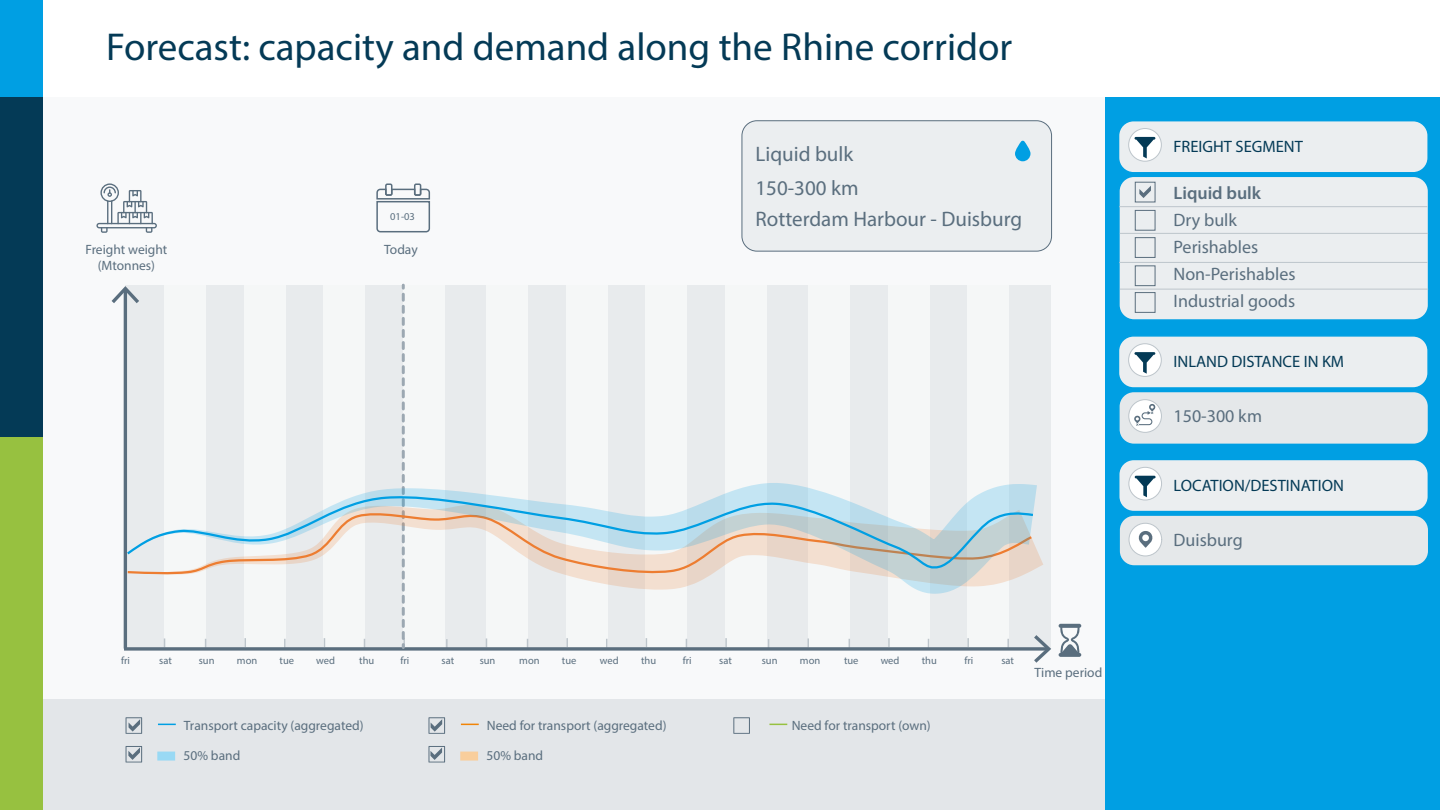
<style>
.page{position:relative;width:1440px;height:810px;background:#fff}
.page>*{position:absolute;margin:0;border:0;box-sizing:border-box;transform-origin:0 0}
.t1{font:39px "Myriad Pro";color:#043a56}
.t2{font:21px/34.2px "Myriad Pro";color:#5a6e7e}
.t3{font:18px/27px "Myriad Pro";color:#5a6e7e}
.t4{font:600 18px "Myriad Pro";color:#5a6e7e}
.t5{font:16.5px "Myriad Pro";color:#043a56}
.t6{font:13.5px/16.2px "Myriad Pro";color:#5a6e7e;text-align:center}
.t7{font:10.5px "Myriad Pro";color:#5a6e7e}
</style>
<div class="page">
<div style="left:43px;top:98px;width:1062px;height:712px;background:#f8f9fa"></div>
<div style="left:44px;top:699px;width:1061px;height:111px;background:#dee2e5"></div>
<div style="left:1106px;top:98px;width:334px;height:712px;background:#009fe3"></div>
<div style="left:125px;top:285px;width:926px;height:363px;background:#e8ebed"></div>
<div style="left:808px;top:285px;width:41px;height:363px;background:#f5f7f7"></div>
<div style="left:888px;top:285px;width:41px;height:363px;background:#f5f7f7"></div>
<div style="left:967px;top:285px;width:42px;height:363px;background:#f5f7f7"></div>
<div style="left:486px;top:285px;width:42px;height:363px;background:#f5f7f7"></div>
<div style="left:566px;top:285px;width:42px;height:363px;background:#f5f7f7"></div>
<div style="left:646px;top:285px;width:41px;height:363px;background:#f5f7f7"></div>
<div style="left:725px;top:285px;width:42px;height:363px;background:#f5f7f7"></div>
<div style="left:164px;top:285px;width:42px;height:363px;background:#f5f7f7"></div>
<div style="left:244px;top:285px;width:42px;height:363px;background:#f5f7f7"></div>
<div style="left:324px;top:285px;width:41px;height:363px;background:#f5f7f7"></div>
<div style="left:403px;top:285px;width:42px;height:363px;background:#f5f7f7"></div>
<hr style="left:124px;top:290px;width:3px;height:359px;background:#5a6e7e">
<svg style="left:112px;top:286px;width:27px;height:17px"></svg>
<svg style="left:376px;top:188px;width:55px;height:45px"></svg>
<div style="left:385px;top:183px;width:7px;height:13px;border:2px solid #5a6e7e"></div>
<div style="left:414px;top:183px;width:7px;height:13px;border:2px solid #5a6e7e"></div>
<svg style="left:1059px;top:653px;width:22px;height:4px"></svg>
<hr style="left:1059px;top:624px;width:22px;height:4px;background:#5a6e7e;border-radius:2px">
<svg style="left:1059px;top:627px;width:22px;height:28px"></svg>
<svg style="left:96px;top:183px;width:61px;height:50px"></svg>
<div style="left:1119px;top:121px;width:309px;height:52px;background:#ebeef0;border-radius:15px"></div>
<div style="left:1118px;top:120px;width:311px;height:54px;border:2px solid #009fe3;border-radius:15px"></div>
<div style="left:1119px;top:176px;width:310px;height:144px;background:#ebeef0;border-radius:15px"></div>
<div style="left:1118px;top:176px;width:311px;height:145px;border:2px solid #009fe3;border-radius:15px"></div>
<svg style="left:1128px;top:128px;width:34px;height:34px"></svg>
<svg style="left:1135px;top:137px;width:20px;height:21px"></svg>
<div style="left:1118px;top:336px;width:310px;height:52px;background:#ebeef0;border-radius:15px"></div>
<div style="left:1118px;top:335px;width:311px;height:54px;border:2px solid #009fe3;border-radius:15px"></div>
<div style="left:1119px;top:392px;width:309px;height:52px;background:#e5e8ea;border-radius:15px"></div>
<div style="left:1118px;top:391px;width:311px;height:54px;border:2px solid #009fe3;border-radius:15px"></div>
<svg style="left:1128px;top:343px;width:34px;height:34px"></svg>
<svg style="left:1134px;top:352px;width:21px;height:22px"></svg>
<svg style="left:1128px;top:399px;width:34px;height:34px"></svg>
<svg style="left:1134px;top:404px;width:22px;height:22px"></svg>
<hr style="left:1119px;top:206px;width:308px;height:1px;background:#bdc5cb">
<hr style="left:1120px;top:233px;width:308px;height:1px;background:#bdc5cb">
<div style="left:1119px;top:459px;width:309px;height:53px;background:#ebeef0;border-radius:15px"></div>
<div style="left:1118px;top:459px;width:311px;height:53px;border:2px solid #009fe3;border-radius:15px"></div>
<div style="left:1119px;top:515px;width:310px;height:51px;background:#e5e8ea;border-radius:15px"></div>
<div style="left:1118px;top:514px;width:311px;height:53px;border:2px solid #009fe3;border-radius:15px"></div>
<svg style="left:1128px;top:467px;width:34px;height:33px"></svg>
<svg style="left:1135px;top:476px;width:21px;height:21px"></svg>
<div style="left:1129px;top:523px;width:33px;height:33px;background:#fff;border:1px solid #bdc5cb;border-radius:50%"></div>
<svg style="left:1138px;top:531px;width:15px;height:17px"></svg>
<div style="left:742px;top:121px;width:310px;height:130px;background:#ebeef0;border-radius:15px"></div>
<div style="left:742px;top:120px;width:310px;height:132px;border:1px solid #5a6e7e;border-radius:15px"></div>
<svg style="left:284px;top:639px;width:2px;height:8px"></svg>
<svg style="left:446px;top:639px;width:2px;height:8px"></svg>
<svg style="left:566px;top:638px;width:2px;height:9px"></svg>
<svg style="left:725px;top:638px;width:2px;height:9px"></svg>
<svg style="left:807px;top:638px;width:2px;height:9px"></svg>
<svg style="left:888px;top:638px;width:2px;height:9px"></svg>
<svg style="left:967px;top:638px;width:2px;height:9px"></svg>
<svg style="left:1007px;top:639px;width:2px;height:8px"></svg>
<svg style="left:124px;top:647px;width:910px;height:4px;background:#718290"></svg>
<svg style="left:1034px;top:635px;width:17px;height:28px"></svg>
<svg style="left:402px;top:294px;width:3px;height:354px"></svg>
<hr style="left:1119px;top:262px;width:309px;height:1px;background:#bdc5cb">
<hr style="left:1120px;top:289px;width:308px;height:1px;background:#bdc5cb">
<div style="left:1135px;top:182px;width:20px;height:20px;border:1px solid #5a6e7e"></div>
<div style="left:1135px;top:210px;width:20px;height:21px;border:1px solid #5a6e7e"></div>
<div style="left:1135px;top:237px;width:20px;height:21px;border:1px solid #5a6e7e"></div>
<div style="left:1135px;top:265px;width:20px;height:21px;border:1px solid #5a6e7e"></div>
<div style="left:1135px;top:292px;width:20px;height:21px;border:1px solid #5a6e7e"></div>
<svg style="left:158px;top:724px;width:18px;height:1px"></svg>
<div style="left:157px;top:752px;width:18px;height:9px;background:#99d9f4"></div>
<svg style="left:461px;top:724px;width:18px;height:1px"></svg>
<div style="left:460px;top:752px;width:18px;height:9px;background:#f9ce9c"></div>
<svg style="left:733px;top:717px;width:17px;height:17px"></svg>
<svg style="left:769px;top:724px;width:18px;height:1px"></svg>
<svg style="left:126px;top:717px;width:16px;height:17px"></svg>
<svg style="left:126px;top:746px;width:16px;height:17px"></svg>
<svg style="left:428px;top:717px;width:17px;height:17px"></svg>
<svg style="left:428px;top:746px;width:17px;height:17px"></svg>
<svg style="left:1139px;top:186px;width:12px;height:12px"></svg>
<div style="left:0;top:0;width:43px;height:98px;background:#009fe3"></div>
<div style="left:0;top:98px;width:43px;height:340px;background:#043a56"></div>
<div style="left:0;top:437px;width:43px;height:373px;background:#97c140"></div>
<svg style="left:1015px;top:140px;width:16px;height:21px"></svg>
<svg style="left:128px;top:483px;width:909px;height:111px"></svg>
<h1 class="t1" style="left:106px;top:23px;width:908px">Forecast: capacity and demand along the Rhine corridor</h1>
<p class="t7" style="left:390px;top:210px;width:26px">01-03</p>
<p class="t6" style="left:85px;top:241px;width:83px">Freight weight (Mtonnes)</p>
<p class="t6" style="left:384px;top:241px;width:35px">Today</p>
<h2 class="t2" style="left:756px;top:136px;width:105px">Liquid bulk<br>150-300 km</h2>
<h2 class="t2" style="left:756px;top:202px;width:268px">Rotterdam Harbour - Duisburg</h2>
<p class="t7" style="left:121px;top:654px;width:10px">fri</p>
<p class="t7" style="left:159px;top:654px;width:14px">sat</p>
<p class="t7" style="left:199px;top:654px;width:17px">sun</p>
<p class="t7" style="left:237px;top:654px;width:22px">mon</p>
<p class="t7" style="left:280px;top:654px;width:16px">tue</p>
<p class="t7" style="left:316px;top:654px;width:20px">wed</p>
<p class="t7" style="left:359px;top:654px;width:17px">thu</p>
<p class="t7" style="left:400px;top:654px;width:10px">fri</p>
<p class="t7" style="left:442px;top:654px;width:14px">sat</p>
<p class="t7" style="left:480px;top:654px;width:17px">sun</p>
<p class="t7" style="left:519px;top:654px;width:22px">mon</p>
<p class="t7" style="left:562px;top:654px;width:16px">tue</p>
<p class="t7" style="left:600px;top:654px;width:20px">wed</p>
<p class="t7" style="left:641px;top:654px;width:17px">thu</p>
<p class="t7" style="left:683px;top:654px;width:10px">fri</p>
<p class="t7" style="left:719px;top:654px;width:14px">sat</p>
<p class="t7" style="left:762px;top:654px;width:17px">sun</p>
<p class="t7" style="left:800px;top:654px;width:22px">mon</p>
<p class="t7" style="left:844px;top:654px;width:16px">tue</p>
<p class="t7" style="left:881px;top:654px;width:20px">wed</p>
<p class="t7" style="left:922px;top:654px;width:17px">thu</p>
<p class="t7" style="left:964px;top:654px;width:10px">fri</p>
<p class="t7" style="left:1001px;top:654px;width:14px">sat</p>
<p class="t6" style="left:184px;top:717px;width:181px">Transport capacity (aggregated)</p>
<p class="t6" style="left:184px;top:748px;width:58px">50% band</p>
<p class="t6" style="left:487px;top:717px;width:181px">Need for transport (aggregated)</p>
<p class="t6" style="left:487px;top:748px;width:58px">50% band</p>
<p class="t6" style="left:792px;top:717px;width:141px">Need for transport (own)</p>
<p class="t6" style="left:1035px;top:665px;width:69px">Time period</p>
<p class="t5" style="left:1174px;top:136px;width:131px">FREIGHT SEGMENT</p>
<h3 class="t4" style="left:1174px;top:182px;width:89px">Liquid bulk</h3>
<h3 class="t3" style="left:1174px;top:206px;width:123px">Dry bulk<br>Perishables<br>Non-Perishables<br>Industrial goods</h3>
<p class="t5" style="left:1174px;top:351px;width:172px">INLAND DISTANCE IN KM</p>
<h3 class="t3" style="left:1174px;top:402px;width:90px">150-300 km</h3>
<p class="t5" style="left:1174px;top:475px;width:172px">LOCATION/DESTINATION</p>
<h3 class="t3" style="left:1174px;top:526px;width:71px">Duisburg</h3>
</div>
